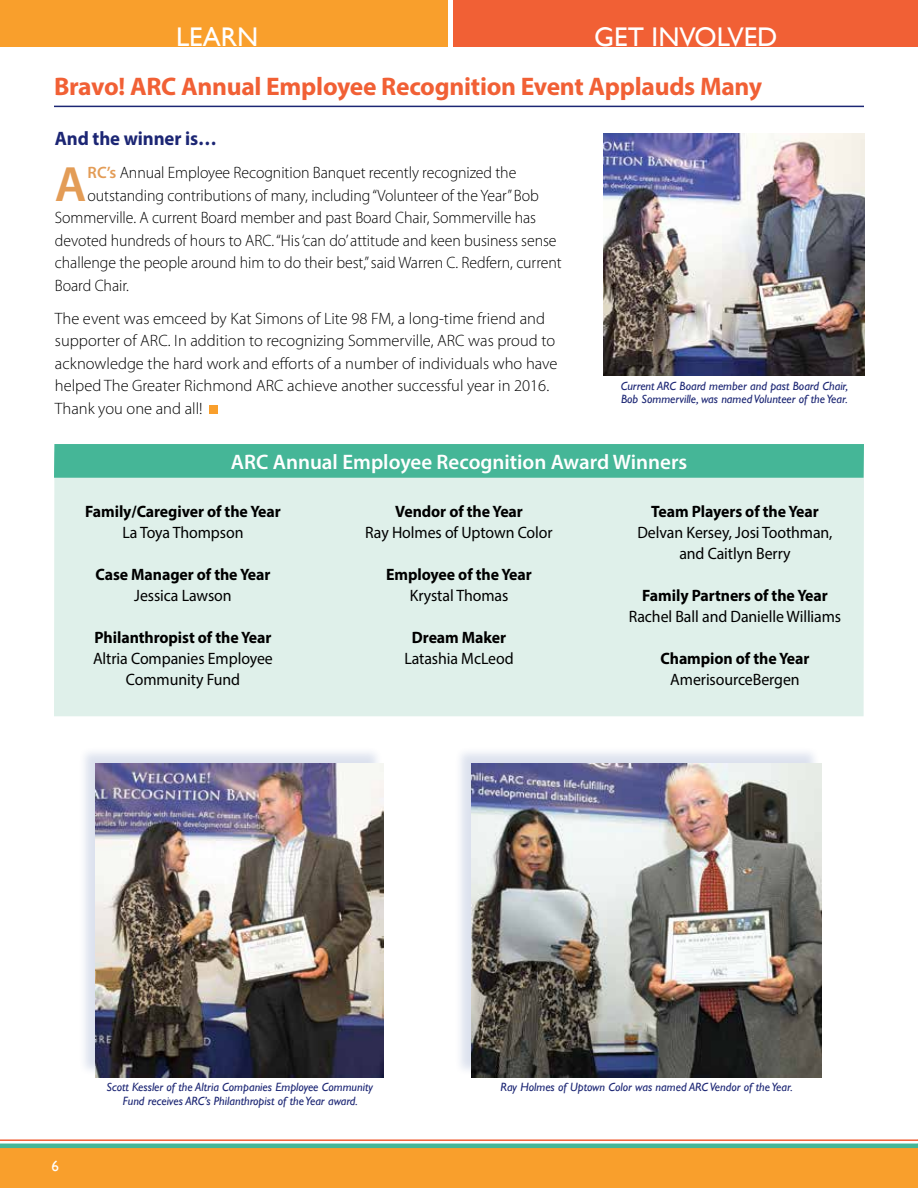
<style>
.page{position:relative;width:918px;height:1188px;background:#fff}
.page>*{position:absolute;margin:0;border:0;box-sizing:border-box;transform-origin:0 0}
.t1{font:600 49.95px "Myriad Pro";color:#e39c56}
.t2{font:27px "Gill Sans";color:#fff}
.t3{font:700 25.5px "Myriad Pro";letter-spacing:-.01em;color:#f16035}
.t4{font:600 21px "Myriad Pro";color:#fff}
.t5{font:700 19.5px "Myriad Pro";letter-spacing:-.005em;color:#1c2674;scale:.96 1}
.t6{font:300 16.5px "Myriad Pro";letter-spacing:-.005em;color:#000;scale:.96 1}
.t7{font:300 16.5px/22.5px "Myriad Pro";letter-spacing:-.005em;color:#000}
.t8{font:16.5px/21px "Myriad Pro";letter-spacing:-.005em;color:#000;text-align:center;scale:.96 1}
.t9{font:700 16.5px "Myriad Pro";letter-spacing:-.005em;color:#000;scale:.96 1}
.t10{font:15px "Gill Sans";color:#fff}
.t11{font:italic 12px/13.5px "Gill Sans";color:#1c2674}
.s1{font-weight:600;color:#e39c56}
</style>
<div class="page">
<div style="left:54px;top:452px;width:810px;height:264px;background:#dff0ea"></div>
<div style="left:54px;top:444px;width:810px;height:34px;background:#45b697"></div>
<div style="left:0;top:1148px;width:918px;height:40px;background:#f99f2c"></div>
<hr style="left:0;top:1144px;width:918px;height:4px;background:#45b697">
<hr style="left:0;top:1139px;width:918px;height:2px;background:#f16035">
<hr style="left:54px;top:106px;width:810px;height:1px;background:#1c2674">
<div style="left:78px;top:747px;width:305px;height:329px;background:#183c8e;opacity:.15"></div>
<img style="left:96px;top:764px;width:288px;height:313px">
<img style="left:603px;top:133px;width:262px;height:243px">
<div style="left:454px;top:747px;width:366px;height:329px;background:#183c8e;opacity:.15"></div>
<img style="left:471px;top:764px;width:350px;height:313px">
<div style="left:0;top:0;width:448px;height:46px;background:#f99f2c"></div>
<div style="left:454px;top:0;width:464px;height:46px;background:#f16035"></div>
<div style="left:209px;top:405px;width:9px;height:9px;background:#f99f2c"></div>
<h2 class="t2" style="left:176px;top:21px;width:84px">LEARN</h2>
<h2 class="t2" style="left:594px;top:21px;width:185px">GET INVOLVED</h2>
<h3 class="t3" style="left:54px;top:70px;width:710px">Bravo! ARC Annual Employee Recognition Event Applauds Many</h3>
<p class="t5" style="left:55px;top:126px;width:170px">And the winner is…</p>
<h1 class="t1" style="left:55px;top:152px;width:33px">A</h1>
<p class="t6" style="left:88px;top:163px;width:448px"><span class="s1">RC’s</span> Annual Employee Recognition Banquet recently recognized the</p>
<p class="t6" style="left:88px;top:185px;width:472px">outstanding contributions of many, including “Volunteer of the Year” Bob</p>
<p class="t6" style="left:55px;top:208px;width:503px">Sommerville. A current Board member and past Board Chair, Sommerville has</p>
<p class="t6" style="left:55px;top:230px;width:524px">devoted hundreds of hours to ARC. “His ‘can do’ attitude and keen business sense</p>
<p class="t6" style="left:55px;top:253px;width:529px">challenge the people around him to do their best,” said Warren C. Redfern, current</p>
<p class="t6" style="left:55px;top:275px;width:79px">Board Chair.</p>
<p class="t7" style="left:55px;top:307px;width:504px">The event was emceed by Kat Simons of Lite 98 FM, a long-time friend and supporter of ARC. In addition to recognizing Sommerville, ARC was proud to acknowledge the hard work and efforts of a number of individuals who have helped The Greater Richmond ARC achieve another successful year in 2016.<br>Thank you one and all!</p>
<p class="t11" style="left:621px;top:379px;width:229px">Current ARC Board member and past Board Chair,<br>Bob Sommerville, was named Volunteer of the Year.</p>
<p class="t4" style="left:231px;top:448px;width:458px">ARC Annual Employee Recognition Award Winners</p>
<p class="t9" style="left:85px;top:501px;width:205px">Family/Caregiver of the Year</p>
<p class="t8" style="left:123px;top:522px;width:127px">La Toya Thompson</p>
<p class="t9" style="left:96px;top:564px;width:184px">Case Manager of the Year</p>
<p class="t8" style="left:134px;top:585px;width:103px">Jessica Lawson</p>
<p class="t9" style="left:95px;top:627px;width:186px">Philanthropist of the Year</p>
<p class="t8" style="left:93px;top:648px;width:189px">Altria Companies Employee<br>Community Fund</p>
<p class="t9" style="left:395px;top:501px;width:135px">Vendor of the Year</p>
<p class="t8" style="left:365px;top:522px;width:197px">Ray Holmes of Uptown Color</p>
<p class="t9" style="left:386px;top:564px;width:153px">Employee of the Year</p>
<p class="t8" style="left:410px;top:585px;width:104px">Krystal Thomas</p>
<p class="t9" style="left:412px;top:627px;width:100px">Dream Maker</p>
<p class="t8" style="left:404px;top:648px;width:115px">Latashia McLeod</p>
<p class="t9" style="left:651px;top:501px;width:176px">Team Players of the Year</p>
<p class="t8" style="left:637px;top:522px;width:205px">Delvan Kersey, Josi Toothman, and Caitlyn Berry</p>
<p class="t9" style="left:642px;top:585px;width:195px">Family Partners of the Year</p>
<p class="t8" style="left:629px;top:606px;width:223px">Rachel Ball and Danielle Williams</p>
<p class="t9" style="left:661px;top:648px;width:157px">Champion of the Year</p>
<p class="t8" style="left:670px;top:669px;width:136px">AmerisourceBergen</p>
<p class="t10" style="left:52px;top:1157px;width:9px">6</p>
<p class="t11" style="left:107px;top:1081px;width:268px;text-align:center">Scott Kessler of the Altria Companies Employee Community<br>Fund receives ARC’s Philanthropist of the Year award.</p>
<p class="t11" style="left:501px;top:1081px;width:294px">Ray Holmes of Uptown Color was named ARC Vendor of the Year.</p>
</div>
